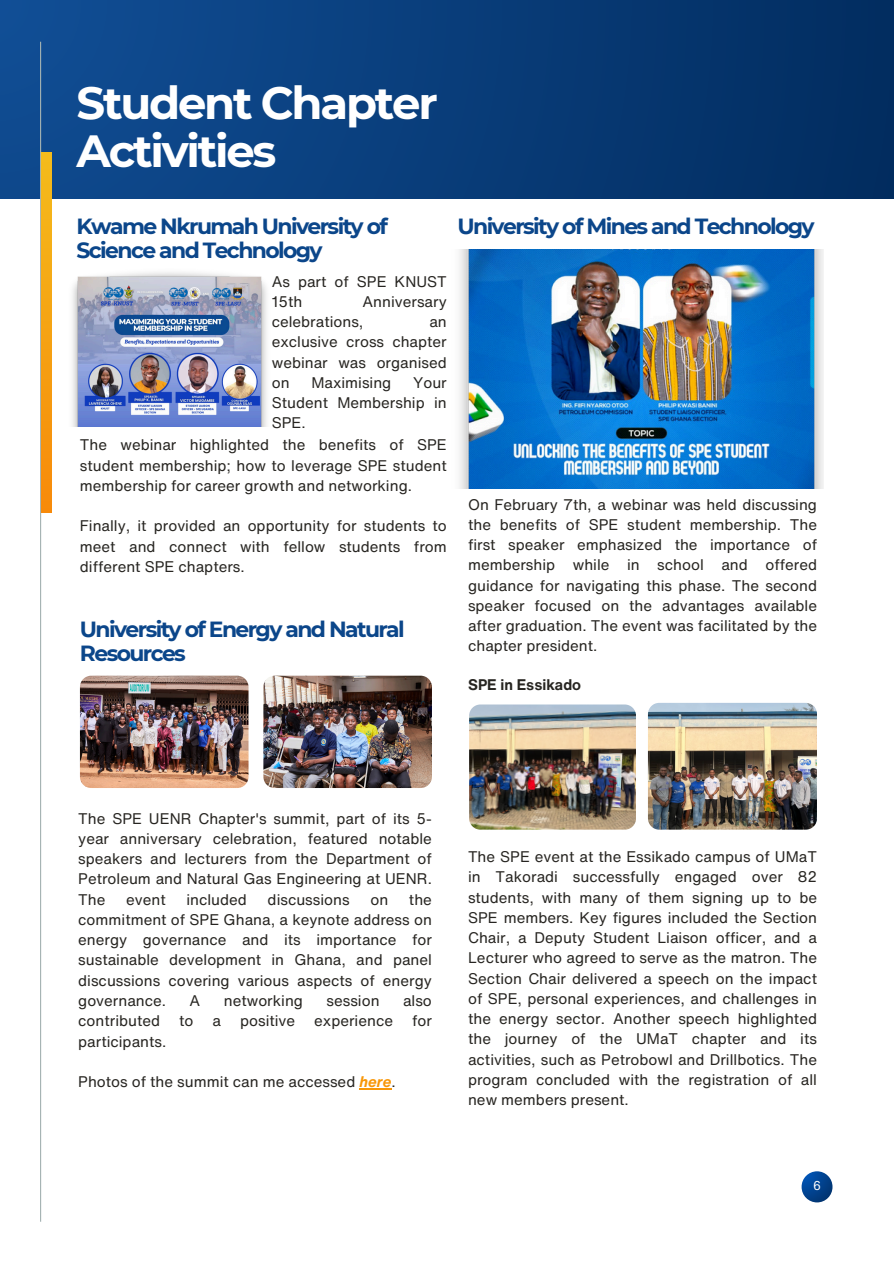
<style>
.page{position:relative;width:894px;height:1264px;background:#fff}
.page>*{position:absolute;margin:0;border:0;box-sizing:border-box;transform-origin:0 0}
.t1{font:700 45px/48.3px "Montserrat";letter-spacing:-.05em;color:#fff}
.t2{font:700 21.9px/23.7px "Montserrat";letter-spacing:-.075em;color:#0b468a}
.t3{font:15px/20.2px "Helvetica Now Text";color:#272521;text-align:justify}
.t4{font:700 15px "Helvetica Now Text";color:#272521}
.t5{font:12.45px "Helvetica Now Text";color:#fff}
.s1{font-weight:700;font-style:italic;color:#f89708}
</style>
<div class="page">
<div style="left:0;top:0;width:893px;height:198px;background:linear-gradient(to right,#104d93,#022d60)"></div>
<hr style="left:40px;top:42px;width:1px;height:1179px;background:#a4b2b2">
<svg style="left:41px;top:153px;width:11px;height:359px"></svg>
<img style="left:72px;top:272px;width:195px;height:155px">
<img style="left:80px;top:675px;width:168px;height:113px;border-radius:11px">
<img style="left:263px;top:675px;width:169px;height:113px;border-radius:11px">
<img style="left:459px;top:249px;width:364px;height:240px">
<img style="left:469px;top:704px;width:166px;height:125px;border-radius:11px">
<img style="left:647px;top:703px;width:169px;height:126px;border-radius:11px">
<hr style="left:359px;top:1088px;width:32px;height:1px;background:#f89708">
<svg style="left:801px;top:1171px;width:31px;height:31px"></svg>
<p class="t1" style="left:77px;top:78px;width:362px">Student Chapter<br>Activities</p>
<h2 class="t2" style="left:77px;top:214px;width:313px">Kwame Nkrumah University of<br>Science and Technology</h2>
<h1 class="t3" style="left:272px;top:271px;width:176px">As part of SPE KNUST<br>15th</h1>
<h1 class="t3" style="left:272px;top:291px;width:176px;text-indent:91px">Anniversary celebrations,</h1>
<h1 class="t3" style="left:272px;top:311px;width:176px;text-indent:157px">an exclusive cross chapter webinar was organised on</h1>
<h1 class="t3" style="left:272px;top:372px;width:176px;text-indent:141px">Your Student Membership in SPE.</h1>
<h1 class="t3" style="left:311px;top:372px;width:82px">Maximising</h1>
<p class="t3" style="left:80px;top:434px;width:368px">The webinar highlighted the benefits of SPE student membership; how to leverage SPE student membership for career growth and networking.</p>
<p class="t3" style="left:80px;top:515px;width:368px">Finally, it provided an opportunity for students to meet and connect with fellow students from different SPE chapters.</p>
<p class="t2" style="left:80px;top:617px;width:326px">University of Energy and Natural<br>Resources</p>
<p class="t2" style="left:457px;top:214px;width:358px">University of Mines and Technology</p>
<h3 class="t3" style="left:468px;top:494px;width:350px">On February 7th, a webinar was held discussing the benefits of SPE student membership. The first speaker emphasized the importance of membership while in school and offered guidance for navigating this phase. The second speaker focused on the advantages available after graduation. The event was facilitated by the chapter president.</h3>
<p class="t4" style="left:468px;top:673px;width:114px">SPE in Essikado</p>
<p class="t3" style="left:78px;top:807px;width:355px">The SPE UENR Chapter's summit, part of its 5- year anniversary celebration, featured notable speakers and lecturers from the Department of Petroleum and Natural Gas Engineering at UENR.<br>The</p>
<p class="t3" style="left:78px;top:888px;width:355px;text-indent:330px">the commitment of SPE Ghana, a keynote address on energy governance and its importance for sustainable development in Ghana, and panel discussions covering various aspects of energy governance.</p>
<p class="t3" style="left:126px;top:888px;width:41px">event</p>
<p class="t3" style="left:186px;top:888px;width:62px">included</p>
<p class="t3" style="left:267px;top:888px;width:83px">discussions</p>
<p class="t3" style="left:370px;top:888px;width:19px">on</p>
<p class="t3" style="left:189px;top:990px;width:12px">A</p>
<p class="t3" style="left:224px;top:990px;width:81px">networking</p>
<p class="t3" style="left:326px;top:990px;width:55px">session</p>
<p class="t3" style="left:403px;top:990px;width:30px">also</p>
<p class="t3" style="left:78px;top:1010px;width:83px">contributed</p>
<p class="t3" style="left:179px;top:1010px;width:16px">to</p>
<p class="t3" style="left:212px;top:1010px;width:10px">a</p>
<p class="t3" style="left:240px;top:1010px;width:57px">positive</p>
<p class="t3" style="left:314px;top:1010px;width:80px">experience</p>
<p class="t3" style="left:412px;top:1010px;width:21px">for</p>
<p class="t3" style="left:78px;top:1030px;width:89px">participants.</p>
<h2 class="t3" style="left:78px;top:1071px;width:319px">Photos of the summit can me accessed <span class="s1">here</span>.</h2>
<h2 class="t3" style="left:468px;top:846px;width:350px">The SPE event at the Essikado campus of UMaT in Takoradi successfully engaged over 82 students, with many of them signing up to be SPE members. Key figures included the Section Chair, a Deputy Student Liaison officer, and a Lecturer who agreed to serve as the matron. The Section Chair delivered a speech on the impact of SPE, personal experiences, and challenges in the energy sector. Another speech highlighted the journey of the UMaT chapter and its activities, such as Petrobowl and Drillbotics. The program concluded with the registration of all new members present.</h2>
<p class="t5" style="left:812px;top:1176px;width:9px">6</p>
</div>
